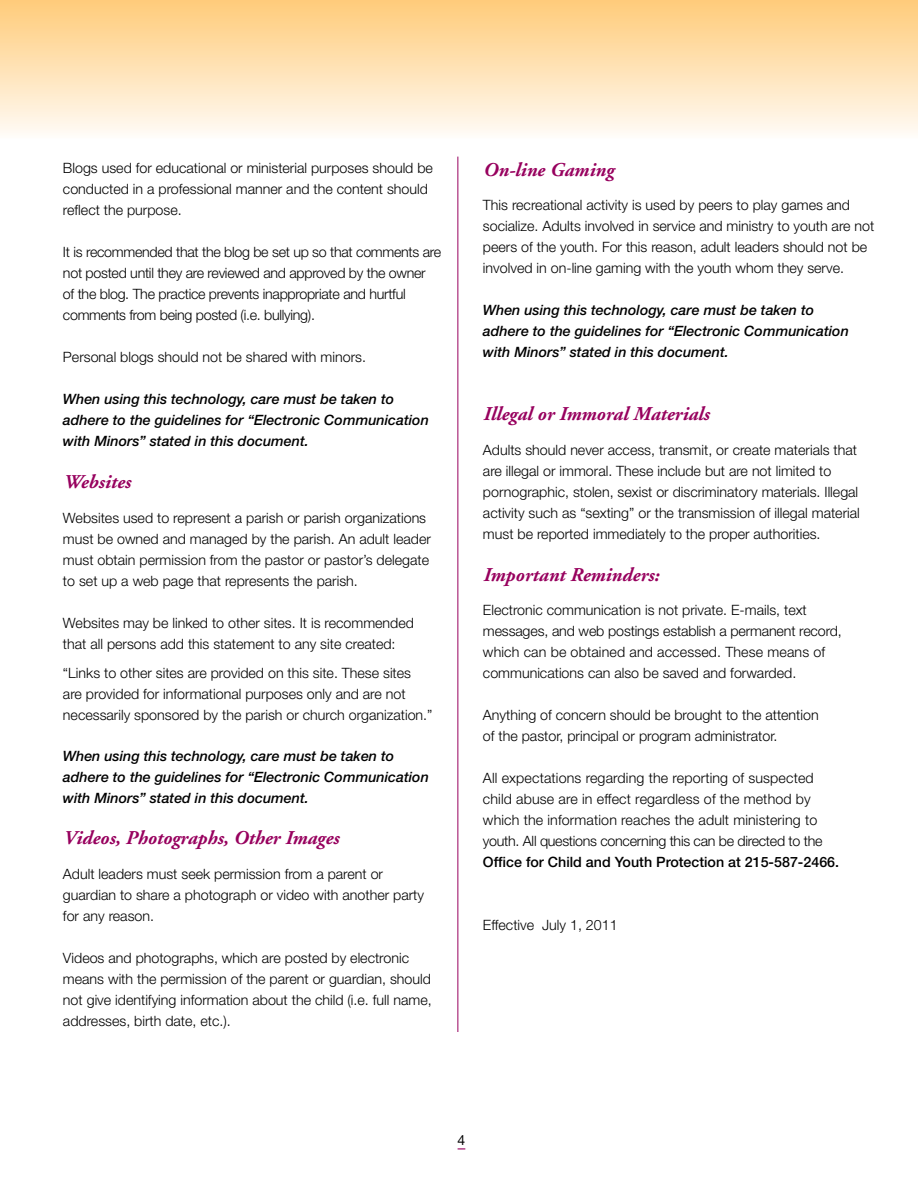
<style>
.page{position:relative;width:918px;height:1188px;background:#fff}
.page>*{position:absolute;margin:0;border:0;box-sizing:border-box;transform-origin:0 0}
.t1{font:italic 700 19.5px "Adobe Garamond";color:#97005e}
.t2{font:300 14.25px/21px "Helvetica Neue";color:#000}
.t3{font:italic 500 14.25px/21px "Helvetica Neue";color:#000}
.t4{font:300 14.25px/21px "Helvetica Neue";letter-spacing:-.02em;color:#000}
.t5{font:500 14.25px "Helvetica Neue";color:#000}
.t6{font:13.95px "Helvetica Neue";color:#000}
</style>
<div class="page">
<div style="left:0;top:0;width:918px;height:140px;background:linear-gradient(to bottom,#ffcb78,#fffcf8)"></div>
<hr style="left:457px;top:157px;width:1px;height:875px;background:#97005e">
<p class="t2" style="left:63px;top:157px;width:372px">Blogs used for educational or ministerial purposes should be conducted in a professional manner and the content should reflect the purpose.</p>
<p class="t4" style="left:63px;top:241px;width:380px">It is recommended that the blog be set up so that comments are not posted until they are reviewed and approved by the owner<br>of the blog. The practice prevents inappropriate and hurtful comments from being posted (i.e. bullying).</p>
<p class="t2" style="left:63px;top:346px;width:304px">Personal blogs should not be shared with minors.</p>
<p class="t3" style="left:63px;top:389px;width:367px">When using this technology, care must be taken to adhere to the guidelines for “Electronic Communication with Minors” stated in this document.</p>
<h1 class="t1" style="left:63px;top:471px;width:69px">Websites</h1>
<p class="t2" style="left:63px;top:507px;width:369px">Websites used to represent a parish or parish organizations must be owned and managed by the parish. An adult leader must obtain permission from the pastor or pastor’s delegate to set up a web page that represents the parish.</p>
<p class="t2" style="left:63px;top:612px;width:353px">Websites may be linked to other sites. It is recommended that all persons add this statement to any site created:</p>
<p class="t2" style="left:63px;top:662px;width:371px">“Links to other sites are provided on this site. These sites are provided for informational purposes only and are not necessarily sponsored by the parish or church organization.”</p>
<p class="t3" style="left:63px;top:745px;width:367px">When using this technology, care must be taken to adhere to the guidelines for “Electronic Communication with Minors” stated in this document.</p>
<h1 class="t1" style="left:63px;top:828px;width:277px">Videos, Photographs, Other Images</h1>
<p class="t2" style="left:63px;top:863px;width:363px">Adult leaders must seek permission from a parent or guardian to share a photograph or video with another party for any reason.</p>
<p class="t2" style="left:63px;top:947px;width:370px">Videos and photographs, which are posted by electronic means with the permission of the parent or guardian, should not give identifying information about the child (i.e. full name, addresses, birth date, etc.).</p>
<h1 class="t1" style="left:483px;top:159px;width:132px">On-line Gaming</h1>
<p class="t2" style="left:483px;top:195px;width:393px">This recreational activity is used by peers to play games and socialize. Adults involved in service and ministry to youth are not peers of the youth. For this reason, adult leaders should not be involved in on-line gaming with the youth whom they serve.</p>
<p class="t3" style="left:483px;top:300px;width:367px">When using this technology, care must be taken to adhere to the guidelines for “Electronic Communication with Minors” stated in this document.</p>
<h1 class="t1" style="left:483px;top:404px;width:228px">Illegal or Immoral Materials</h1>
<p class="t2" style="left:483px;top:439px;width:378px">Adults should never access, transmit, or create materials that are illegal or immoral. These include but are not limited to pornographic, stolen, sexist or discriminatory materials. Illegal activity such as “sexting” or the transmission of illegal material must be reported immediately to the proper authorities.</p>
<h1 class="t1" style="left:483px;top:564px;width:177px">Important Reminders:</h1>
<p class="t2" style="left:483px;top:600px;width:360px">Electronic communication is not private. E-mails, text messages, and web postings establish a permanent record, which can be obtained and accessed. These means of communications can also be saved and forwarded.</p>
<p class="t2" style="left:483px;top:705px;width:337px">Anything of concern should be brought to the attention of the pastor, principal or program administrator.</p>
<p class="t2" style="left:483px;top:768px;width:341px">All expectations regarding the reporting of suspected child abuse are in effect regardless of the method by which the information reaches the adult ministering to youth. All questions concerning this can be directed to the</p>
<p class="t5" style="left:483px;top:854px;width:358px">Office for Child and Youth Protection at 215-587-2466.</p>
<p class="t2" style="left:483px;top:915px;width:136px">Effective July 1, 2011</p>
<p class="t6" style="left:458px;top:1132px;width:9px">4</p>
</div>
